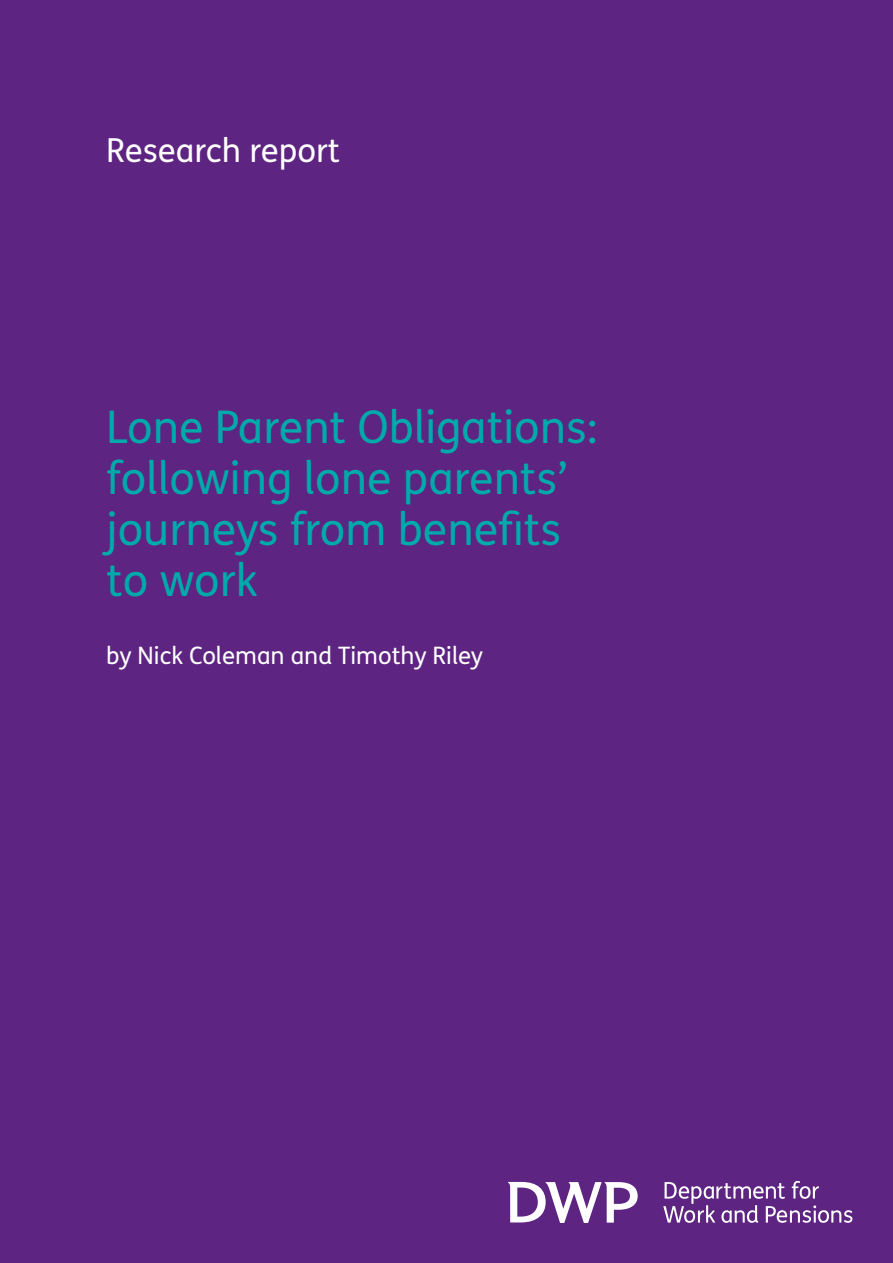
<style>
.page{position:relative;width:893px;height:1263px;background:#5e2482}
.page>*{position:absolute;margin:0;border:0;box-sizing:border-box;transform-origin:0 0}
.Main_title{font:45px/51px "FS Me";color:#00aaab}
.t1{font:33px "FS Me";color:#fff}
.Authors{font:24px "FS Me";color:#fff}
</style>
<div class="page">
<svg style="left:508px;top:1181px;width:345px;height:42px"></svg>
<p class="t1" style="left:106px;top:127px;width:235px">Research report</p>
<p class="Main_title" style="left:106px;top:401px;width:493px">Lone Parent Obligations: following lone parents’ journeys from benefits to work</p>
<p class="Authors" style="left:106px;top:639px;width:378px">by Nick Coleman and Timothy Riley</p>
</div>
